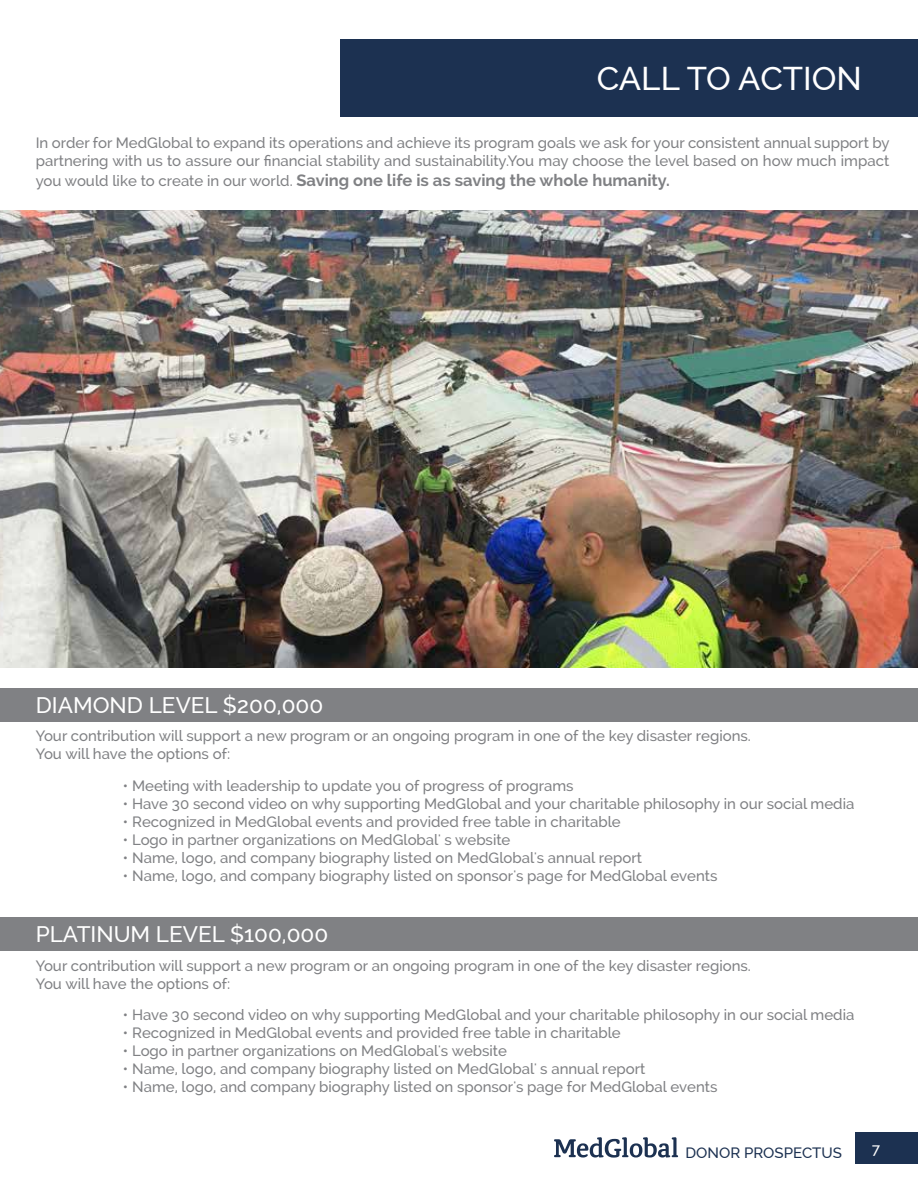
<style>
.page{position:relative;width:918px;height:1188px;background:#fff}
.page>*{position:absolute;margin:0;border:0;box-sizing:border-box;transform-origin:0 0}
.t1{font:500 33px "Raleway";color:#fff}
.t2{font:500 22.5px "Raleway";color:#fff}
.t3{font:700 16.5px "Raleway";color:#808184}
.t4{font:500 15px/18px "Raleway";color:#808184}
.t5{font:500 15px "Raleway";color:#1c3151}
.t6{font:500 15px "Raleway";color:#fff}
.s1{font-weight:500;font-size:15px}
</style>
<div class="page">
<div style="left:0;top:688px;width:918px;height:33px;background:#808184"></div>
<div style="left:0;top:918px;width:918px;height:33px;background:#808184"></div>
<div style="left:341px;top:39px;width:577px;height:78px;background:#1c3151"></div>
<div style="left:855px;top:1132px;width:63px;height:32px;background:#1c3151"></div>
<img style="left:0;top:210px;width:918px;height:457px">
<svg style="left:554px;top:1137px;width:124px;height:21px"></svg>
<h1 class="t1" style="left:597px;top:59px;width:267px">CALL TO ACTION</h1>
<p class="t4" style="left:36px;top:134px;width:855px">In order for MedGlobal to expand its operations and achieve its program goals we ask for your consistent annual support by partnering with us to assure our financial stability and sustainability.You may choose the level based on how much impact</p>
<p class="t3" style="left:36px;top:171px;width:636px"><span class="s1">you would like to create in our world.</span> Saving one life is as saving the whole humanity.</p>
<h2 class="t2" style="left:36px;top:692px;width:289px">DIAMOND LEVEL $200,000</h2>
<p class="t4" style="left:36px;top:727px;width:717px">Your contribution will support a new program or an ongoing program in one of the key disaster regions.<br>You will have the options of:</p>
<p class="t4" style="left:123px;top:776px;width:452px">• Meeting with leadership to update you of progress of programs</p>
<p class="t4" style="left:123px;top:794px;width:733px">• Have 30 second video on why supporting MedGlobal and your charitable philosophy in our social media</p>
<p class="t4" style="left:123px;top:812px;width:499px">• Recognized in MedGlobal events and provided free table in charitable</p>
<p class="t4" style="left:123px;top:830px;width:389px">• Logo in partner organizations on MedGlobal' s website</p>
<p class="t4" style="left:123px;top:848px;width:521px">• Name, logo, and company biography listed on MedGlobal's annual report</p>
<p class="t4" style="left:123px;top:866px;width:596px">• Name, logo, and company biography listed on sponsor's page for MedGlobal events</p>
<h2 class="t2" style="left:36px;top:921px;width:294px">PLATINUM LEVEL $100,000</h2>
<p class="t4" style="left:36px;top:956px;width:717px">Your contribution will support a new program or an ongoing program in one of the key disaster regions.<br>You will have the options of:</p>
<p class="t4" style="left:123px;top:1006px;width:733px">• Have 30 second video on why supporting MedGlobal and your charitable philosophy in our social media</p>
<p class="t4" style="left:123px;top:1024px;width:499px">• Recognized in MedGlobal events and provided free table in charitable</p>
<p class="t4" style="left:123px;top:1042px;width:386px">• Logo in partner organizations on MedGlobal's website</p>
<p class="t4" style="left:123px;top:1060px;width:524px">• Name, logo, and company biography listed on MedGlobal' s annual report</p>
<p class="t4" style="left:123px;top:1078px;width:596px">• Name, logo, and company biography listed on sponsor's page for MedGlobal events</p>
<p class="t5" style="left:685px;top:1144px;width:158px">DONOR PROSPECTUS</p>
<p class="t6" style="left:872px;top:1140px;width:10px">7</p>
</div>
